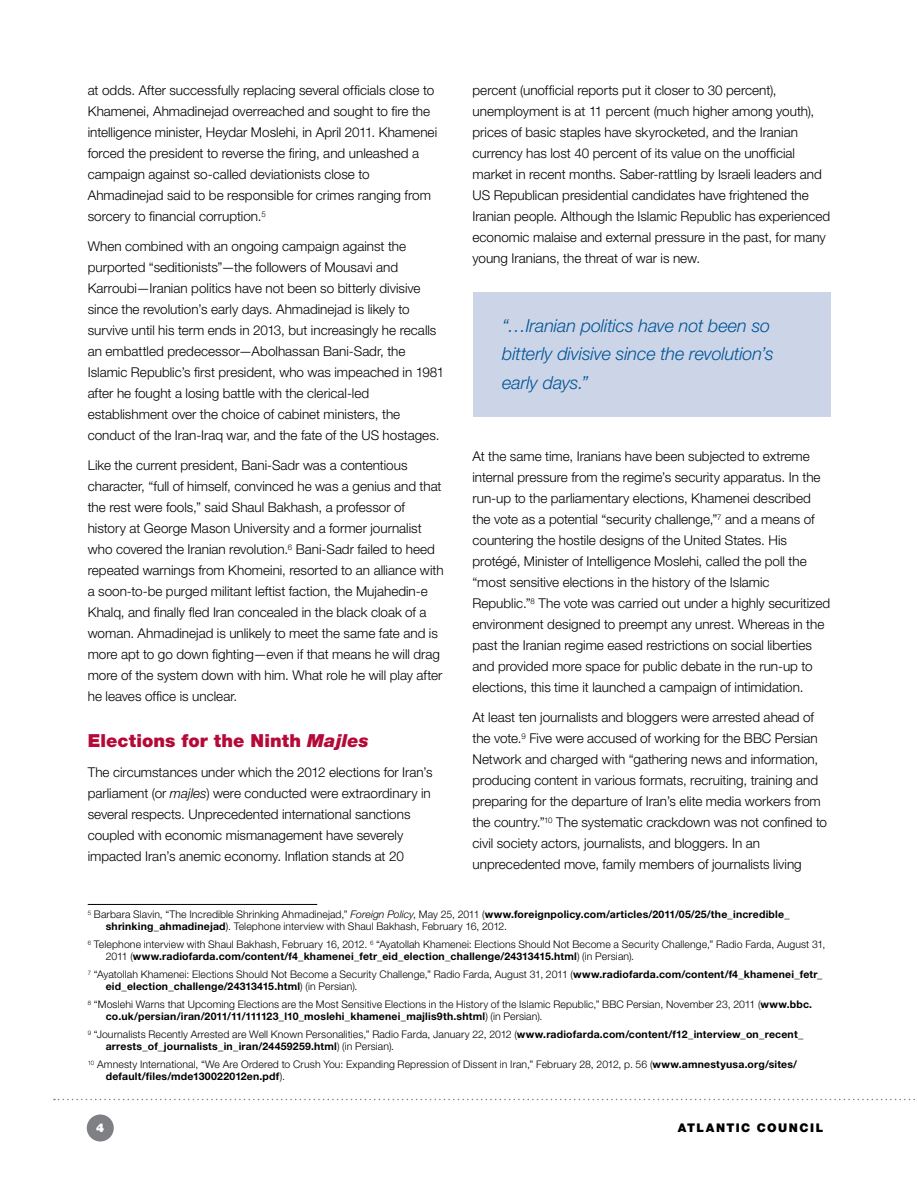
<style>
.page{position:relative;width:918px;height:1188px;background:#fff}
.page>*{position:absolute;margin:0;border:0;box-sizing:border-box;transform-origin:0 0}
.t1{font:italic 300 18px/28.5px "Helvetica Neue LT Std";letter-spacing:-.01em;color:#005596}
.t2{font:900 18px "Helvetica Neue LT Std";color:#b50938}
.t3{font:300 13.5px/21px "Helvetica Neue LT Std";color:#000}
.t4{font:900 12px "Helvetica Neue LT Std";color:#000}
.t5{font:900 12px "Helvetica Neue LT Std";color:#fff}
.t6{font:300 10.5px/12px "Helvetica Neue LT Std";letter-spacing:.01em;color:#000}
.t7{font:700 10.5px/12px "Helvetica Neue LT Std";letter-spacing:.02em;color:#000}
.s1{font-style:italic}
.s2{font-weight:700}
.s3{font-weight:300}
</style>
<div class="page">
<div style="left:87px;top:1114px;width:27px;height:28px;background:#7e8083;border-radius:50%"></div>
<svg style="left:54px;top:1099px;width:861px;height:1px"></svg>
<hr style="left:88px;top:904px;width:229px;height:1px;background:#000">
<div style="left:473px;top:292px;width:357px;height:124px;background:#ccd5e8"></div>
<p class="t3" style="left:472px;top:80px;width:359px">percent (unofficial reports put it closer to 30 percent), unemployment is at 11 percent (much higher among youth), prices of basic staples have skyrocketed, and the Iranian currency has lost 40 percent of its value on the unofficial market in recent months. Saber-rattling by Israeli leaders and US Republican presidential candidates have frightened the Iranian people. Although the Islamic Republic has experienced economic malaise and external pressure in the past, for many young Iranians, the threat of war is new.</p>
<p class="t3" style="left:88px;top:80px;width:351px">at odds. After successfully replacing several officials close to Khamenei, Ahmadinejad overreached and sought to fire the intelligence minister, Heydar Moslehi, in April 2011. Khamenei forced the president to reverse the firing, and unleashed a campaign against so-called deviationists close to Ahmadinejad said to be responsible for crimes ranging from sorcery to financial corruption.<sup>5</sup></p>
<p class="t3" style="left:88px;top:236px;width:358px">When combined with an ongoing campaign against the purported “seditionists”—the followers of Mousavi and Karroubi—Iranian politics have not been so bitterly divisive since the revolution’s early days. Ahmadinejad is likely to survive until his term ends in 2013, but increasingly he recalls an embattled predecessor—Abolhassan Bani-Sadr, the Islamic Republic’s first president, who was impeached in 1981 after he fought a losing battle with the clerical-led establishment over the choice of cabinet ministers, the conduct of the Iran-Iraq war, and the fate of the US hostages.</p>
<p class="t3" style="left:88px;top:455px;width:357px">Like the current president, Bani-Sadr was a contentious character, “full of himself, convinced he was a genius and that the rest were fools,” said Shaul Bakhash, a professor of history at George Mason University and a former journalist who covered the Iranian revolution.<sup>6</sup> Bani-Sadr failed to heed repeated warnings from Khomeini, resorted to an alliance with a soon-to-be purged militant leftist faction, the Mujahedin-e Khalq, and finally fled Iran concealed in the black cloak of a woman. Ahmadinejad is unlikely to meet the same fate and is more apt to go down fighting—even if that means he will drag more of the system down with him. What role he will play after he leaves office is unclear.</p>
<h1 class="t2" style="left:88px;top:730px;width:282px">Elections for the Ninth <span class="s1">Majles</span></h1>
<p class="t3" style="left:88px;top:761px;width:346px">The circumstances under which the 2012 elections for Iran’s parliament (or <span class="s1">majles</span>) were conducted were extraordinary in several respects. Unprecedented international sanctions coupled with economic mismanagement have severely impacted Iran’s anemic economy. Inflation stands at 20</p>
<h1 class="t1" style="left:502px;top:311px;width:273px">“…Iranian politics have not been so bitterly divisive since the revolution’s early days.”</h1>
<p class="t3" style="left:472px;top:446px;width:359px">At the same time, Iranians have been subjected to extreme internal pressure from the regime’s security apparatus. In the run-up to the parliamentary elections, Khamenei described the vote as a potential “security challenge,”<sup>7</sup> and a means of countering the hostile designs of the United States. His protégé, Minister of Intelligence Moslehi, called the poll the “most sensitive elections in the history of the Islamic Republic.”<sup>8</sup> The vote was carried out under a highly securitized environment designed to preempt any unrest. Whereas in the past the Iranian regime eased restrictions on social liberties and provided more space for public debate in the run-up to elections, this time it launched a campaign of intimidation.</p>
<p class="t3" style="left:472px;top:707px;width:356px">At least ten journalists and bloggers were arrested ahead of the vote.<sup>9</sup> Five were accused of working for the BBC Persian Network and charged with “gathering news and information, producing content in various formats, recruiting, training and preparing for the departure of Iran’s elite media workers from the country.”<sup>10</sup> The systematic crackdown was not confined to civil society actors, journalists, and bloggers. In an unprecedented move, family members of journalists living</p>
<p class="t6" style="left:106px;top:908px;width:685px;text-indent:-18px"><sup>5</sup> Barbara Slavin, “The Incredible Shrinking Ahmadinejad,” <span class="s1">Foreign Policy</span>, May 25, 2011 (<span class="s2">www.foreignpolicy.com/articles/2011/05/25/the_incredible_ shrinking_ahmadinejad</span>). Telephone interview with Shaul Bakhash, February 16, 2012.</p>
<p class="t6" style="left:106px;top:938px;width:721px;text-indent:-18px"><sup>6</sup> Telephone interview with Shaul Bakhash, February 16, 2012. <sup>6</sup> “Ayatollah Khamenei: Elections Should Not Become a Security Challenge,” Radio Farda, August 31,<br>2011 (<span class="s2">www.radiofarda.com/content/f4_khamenei_fetr_eid_election_challenge/24313415.html</span>) (in Persian).</p>
<p class="t6" style="left:106px;top:968px;width:718px;text-indent:-18px"><sup>7</sup> “Ayatollah Khamenei: Elections Should Not Become a Security Challenge,” Radio Farda, August 31, 2011 (<span class="s2">www.radiofarda.com/content/f4_khamenei_fetr_ eid_election_challenge/24313415.html</span>) (in Persian).</p>
<p class="t6" style="left:106px;top:998px;width:708px;text-indent:-18px"><sup>8</sup> “Moslehi Warns that Upcoming Elections are the Most Sensitive Elections in the History of the Islamic Republic,” BBC Persian, November 23, 2011 (<span class="s2">www.bbc. co.uk/persian/iran/2011/11/111123_l10_moslehi_khamenei_majlis9th.shtml</span>) (in Persian).</p>
<p class="t7" style="left:106px;top:1028px;width:699px;text-indent:-18px"><sup>9</sup> <span class="s3">“Journalists Recently Arrested are Well Known Personalities,” Radio Farda, January 22, 2012 (</span>www.radiofarda.com/content/f12_interview_on_recent_ arrests_of_journalists_in_iran/24459259.html<span class="s3">) (in Persian).</span></p>
<p class="t6" style="left:106px;top:1058px;width:693px;text-indent:-18px"><sup>10</sup> Amnesty International, “We Are Ordered to Crush You: Expanding Repression of Dissent in Iran,” February 28, 2012, p. 56 (<span class="s2">www.amnestyusa.org/sites/ default/files/mde130022012en.pdf</span>).</p>
<p class="t5" style="left:96px;top:1121px;width:10px">4</p>
<p class="t4" style="left:678px;top:1121px;width:20px">Atlantic</p>
<p class="t4" style="left:757px;top:1121px;width:21px">Council</p>
</div>
